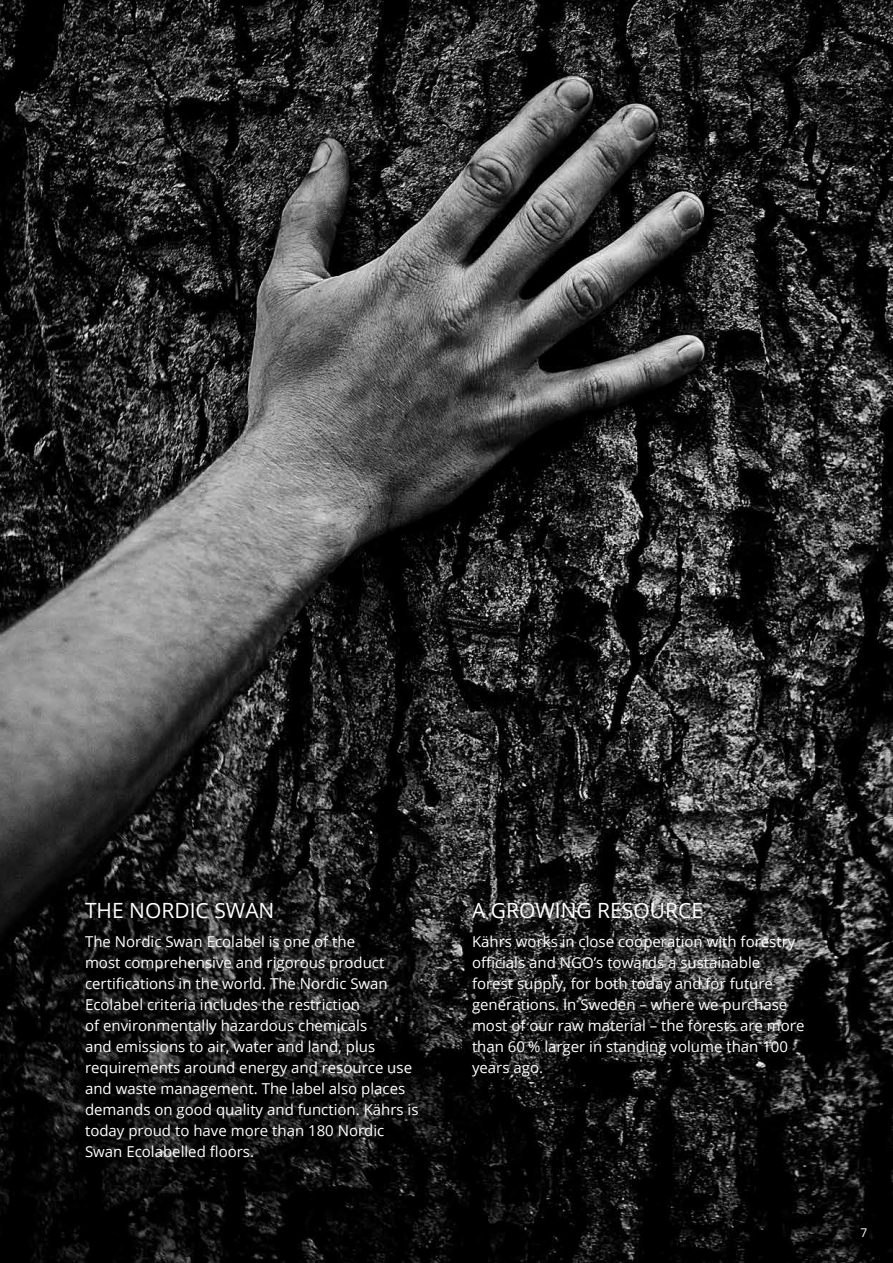
<style>
.page{position:relative;width:893px;height:1263px;background:#fff}
.page>*{position:absolute;margin:0;border:0;box-sizing:border-box;transform-origin:0 0}
.t1{font:21px "Open Sans";color:#fff}
.t2{font:15px/21px "Open Sans";color:#fff}
.t3{font:12px "Open Sans";color:#fff}
</style>
<div class="page">
<img style="left:0;top:0;width:893px;height:1263px">
<h1 class="t1" style="left:85px;top:895px;width:191px">THE NORDIC SWAN</h1>
<p class="t2" style="left:85px;top:931px;width:335px">The Nordic Swan Ecolabel is one of the<br>most comprehensive and rigorous product certifications in the world. The Nordic Swan Ecolabel criteria includes the restriction<br>of environmentally hazardous chemicals<br>and emissions to air, water and land, plus requirements around energy and resource use and waste management. The label also places demands on good quality and function. Kährs is today proud to have more than 180 Nordic Swan Ecolabelled floors.</p>
<h1 class="t1" style="left:472px;top:895px;width:232px">A GROWING RESOURCE</h1>
<p class="t2" style="left:472px;top:931px;width:334px">Kährs works in close cooperation with forestry officials and NGO’s towards a sustainable forest supply, for both today and for future generations. In Sweden – where we purchase most of our raw material – the forests are more than 60 % larger in standing volume than 100 years ago.</p>
<p class="t3" style="left:861px;top:1225px;width:8px">7</p>
</div>
